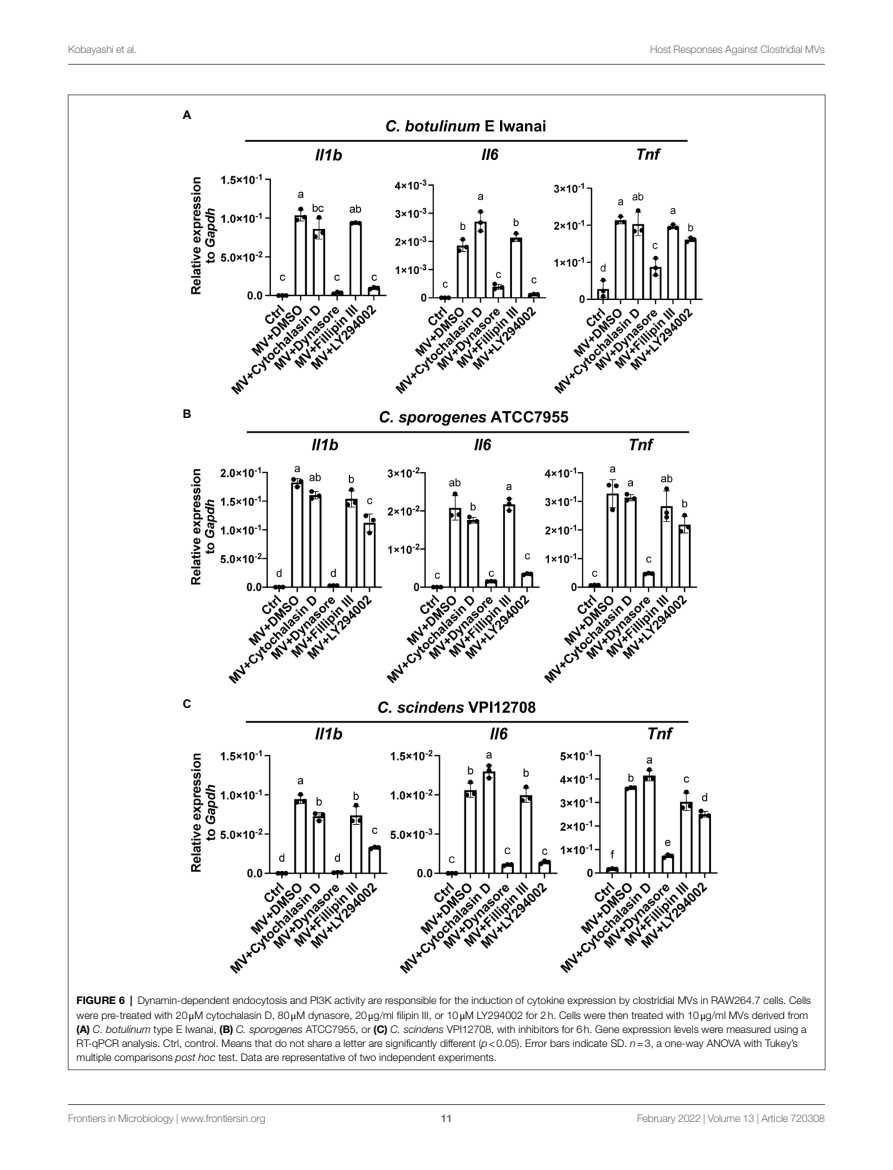
<style>
.page{position:relative;width:893px;height:1170px;background:#fff}
.page>*{position:absolute;margin:0;border:0;box-sizing:border-box;transform-origin:0 0}
.t1{font:700 12px "Arial";color:#030303}
.FIG_LEG{font:300 10.5px/14.2px "Helvetica Neue LT Std";color:#000}
.t2{font:300 10.5px "Helvetica Neue LT Std";letter-spacing:-.015em;color:#6d6e71}
.t3{font:700 10.5px "Helvetica Neue LT Std";color:#6d6e71}
.s1{font-weight:700}
.s2{font-family:"STIX General";font-weight:400}
.s3{font-style:italic}
</style>
<div class="page">
<hr style="left:68px;top:64px;width:757px;height:1px;background:#6d6e71">
<hr style="left:68px;top:1104px;width:757px;height:1px;background:#6d6e71">
<img style="left:191px;top:120px;width:527px;height:854px">
<p class="t2" style="left:68px;top:42px;width:70px">Kobayashi et al.</p>
<p class="t2" style="left:650px;top:42px;width:176px">Host Responses Against Clostridial MVs</p>
<p class="t1" style="left:183px;top:106px;width:10px">A</p>
<p class="t1" style="left:183px;top:405px;width:10px">B</p>
<p class="t1" style="left:183px;top:695px;width:10px">C</p>
<p class="FIG_LEG" style="left:77px;top:993px;width:736px"><span class="s1">FIGURE 6 |</span> Dynamin-dependent endocytosis and PI3K activity are responsible for the induction of cytokine expression by clostridial MVs in RAW264.7 cells. Cells were pre-treated with 20<span class="s2">μ</span>M cytochalasin D, 80<span class="s2">μ</span>M dynasore, 20<span class="s2">μ</span>g/ml filipin III, or 10<span class="s2">μ</span>M LY294002 for 2h. Cells were then treated with 10<span class="s2">μ</span>g/ml MVs derived from <span class="s1">(A)</span> <span class="s3">C. botulinum</span> type E Iwanai, <span class="s1">(B)</span> <span class="s3">C. sporogenes</span> ATCC7955, or <span class="s1">(C)</span> <span class="s3">C. scindens</span> VPI12708, with inhibitors for 6h. Gene expression levels were measured using a RT-qPCR analysis. Ctrl, control. Means that do not share a letter are significantly different (<span class="s3">p</span>&lt;0.05). Error bars indicate SD. <span class="s3">n</span>=3, a one-way ANOVA with Tukey’s multiple comparisons <span class="s3">post hoc</span> test. Data are representative of two independent experiments.</p>
<p class="t2" style="left:68px;top:1111px;width:199px">Frontiers in Microbiology | www.frontiersin.org</p>
<p class="t3" style="left:441px;top:1111px;width:13px">11</p>
<p class="t2" style="left:637px;top:1111px;width:189px">February 2022 | Volume 13 | Article 720308</p>
</div>
